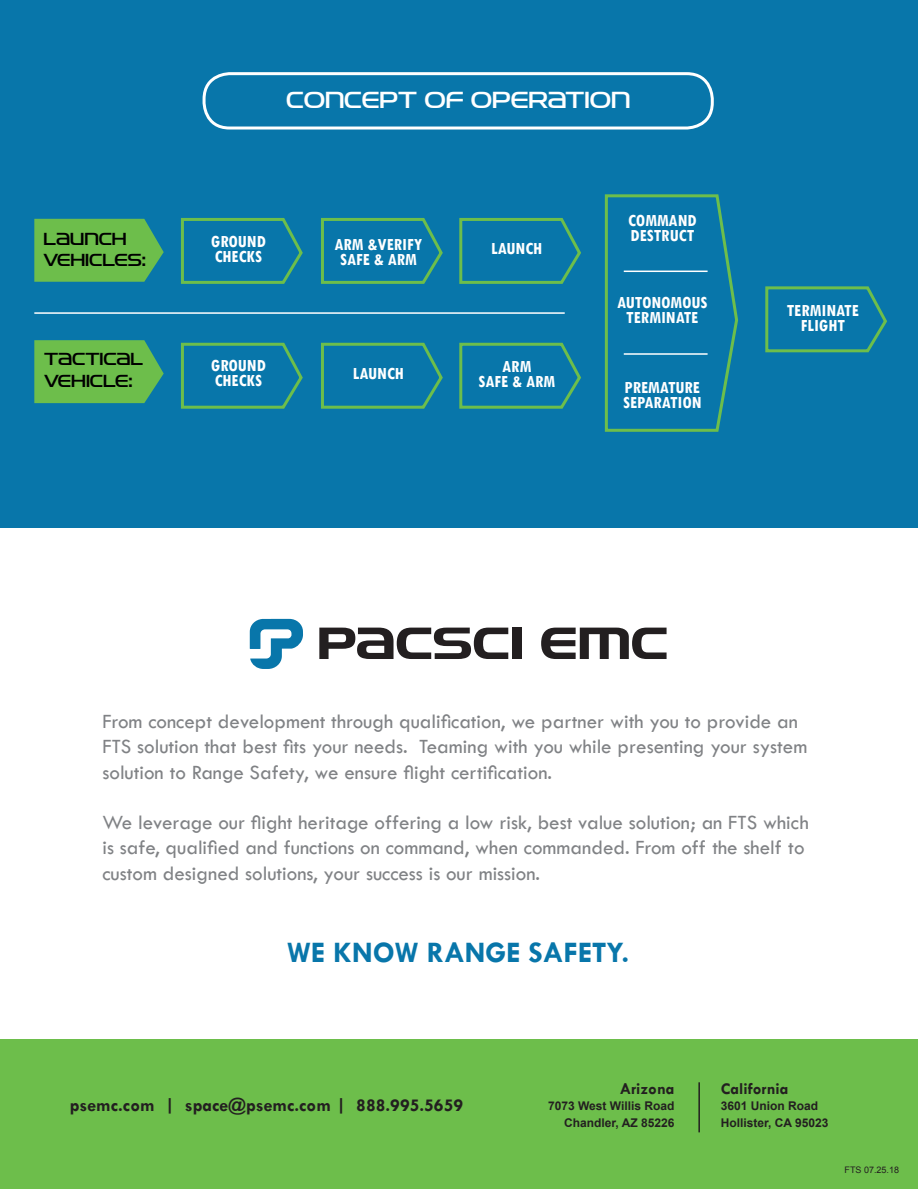
<style>
.page{position:relative;width:918px;height:1189px;background:#fff}
.page>*{position:absolute;margin:0;border:0;box-sizing:border-box;transform-origin:0 0}
.t1{font:700 30px "Tw Cen";color:#0876aa}
.t2{font:24px "Snasm Bk";color:#fff}
.t3{font:21px/25.2px "Tw Cen";color:#808285}
.t4{font:700 18.3px "Tw Cen";color:#231f20}
.t5{font:700 condensed 18px/15px "Tw Cen";color:#fff}
.t6{font:18px "Snasm Bk";color:#000}
.t7{font:700 16.5px "Tw Cen";color:#231f20}
.t8{font:700 12px "Arial";color:#231f20}
.t9{font:9px "Arial";color:#231f20}
</style>
<div class="page">
<div style="left:0;top:1038px;width:917px;height:150px;background:#6dbe4b"></div>
<hr style="left:698px;top:1081px;width:1px;height:50px;background:#231f20">
<svg style="left:250px;top:618px;width:53px;height:50px"></svg>
<svg style="left:319px;top:627px;width:189px;height:31px"></svg>
<div style="left:511px;top:627px;width:10px;height:31px;background:#231f20"></div>
<svg style="left:541px;top:627px;width:125px;height:31px"></svg>
<div style="left:0;top:0;width:917px;height:528px;background:#0876aa"></div>
<div style="left:202px;top:72px;width:511px;height:57px;border:3px solid #fff;border-radius:26px"></div>
<svg style="left:181px;top:218px;width:122px;height:66px"></svg>
<svg style="left:34px;top:219px;width:130px;height:63px"></svg>
<svg style="left:34px;top:340px;width:130px;height:63px"></svg>
<svg style="left:181px;top:342px;width:122px;height:67px"></svg>
<svg style="left:321px;top:218px;width:122px;height:66px"></svg>
<svg style="left:321px;top:342px;width:122px;height:67px"></svg>
<svg style="left:459px;top:218px;width:122px;height:66px"></svg>
<svg style="left:459px;top:342px;width:122px;height:67px"></svg>
<svg style="left:765px;top:286px;width:122px;height:67px"></svg>
<svg style="left:604px;top:194px;width:134px;height:238px"></svg>
<hr style="left:623px;top:270px;width:84px;height:2px;background:#fff">
<hr style="left:623px;top:353px;width:84px;height:1px;background:#fff">
<hr style="left:34px;top:312px;width:530px;height:2px;background:#fff">
<p class="t6" style="left:43px;top:228px;width:85px">LAUNCH</p>
<p class="t6" style="left:43px;top:250px;width:104px">VEHICLES;</p>
<p class="t6" style="left:44px;top:349px;width:100px">TACTICAL</p>
<p class="t6" style="left:44px;top:371px;width:90px">VEHICLE;</p>
<p class="t2" style="left:286px;top:87px;width:345px">CONCEPT OF OPERATION</p>
<p class="t5" style="left:211px;top:233px;width:56px">GROUND<br>CHECKS</p>
<p class="t5" style="left:211px;top:357px;width:56px">GROUND<br>CHECKS</p>
<p class="t5" style="left:334px;top:236px;width:89px;text-align:center">ARM &amp;VERIFY<br>SAFE &amp; ARM</p>
<p class="t5" style="left:353px;top:365px;width:52px">LAUNCH</p>
<p class="t5" style="left:491px;top:240px;width:52px">LAUNCH</p>
<p class="t5" style="left:502px;top:358px;width:31px">ARM</p>
<p class="t5" style="left:478px;top:373px;width:78px">SAFE &amp; ARM</p>
<p class="t5" style="left:627px;top:212px;width:70px">COMMAND<br>DESTRUCT</p>
<p class="t5" style="left:616px;top:294px;width:92px;text-align:center">AUTONOMOUS<br>TERMINATE</p>
<p class="t5" style="left:624px;top:379px;width:77px">PREMATURE</p>
<p class="t5" style="left:622px;top:394px;width:80px">SEPARATION</p>
<p class="t5" style="left:786px;top:303px;width:74px">TERMINATE</p>
<p class="t5" style="left:800px;top:318px;width:46px">FLIGHT</p>
<p class="t3" style="left:102px;top:708px;width:706px">From concept development through qualification, we partner with you to provide an<br>FTS solution that best fits your needs. Teaming with you while presenting your system solution to Range Safety, we ensure flight certification.</p>
<p class="t3" style="left:102px;top:809px;width:707px">We leverage our flight heritage offering a low risk, best value solution; an FTS which is safe, qualified and functions on command, when commanded. From off the shelf to custom designed solutions, your success is our mission.</p>
<h1 class="t1" style="left:287px;top:934px;width:343px">WE KNOW RANGE SAFETY.</h1>
<p class="t4" style="left:70px;top:1093px;width:394px">psemc.com | space@psemc.com | 888.995.5659</p>
<p class="t7" style="left:619px;top:1078px;width:56px">Arizona</p>
<p class="t8" style="left:547px;top:1097px;width:128px">7073 West Willis Road</p>
<p class="t8" style="left:564px;top:1114px;width:112px">Chandler, AZ 85226</p>
<p class="t7" style="left:720px;top:1078px;width:69px">California</p>
<p class="t8" style="left:720px;top:1097px;width:99px">3601 Union Road</p>
<p class="t8" style="left:720px;top:1114px;width:109px">Hollister, CA 95023</p>
<p class="t9" style="left:844px;top:1163px;width:56px">FTS 07.25.18</p>
</div>
